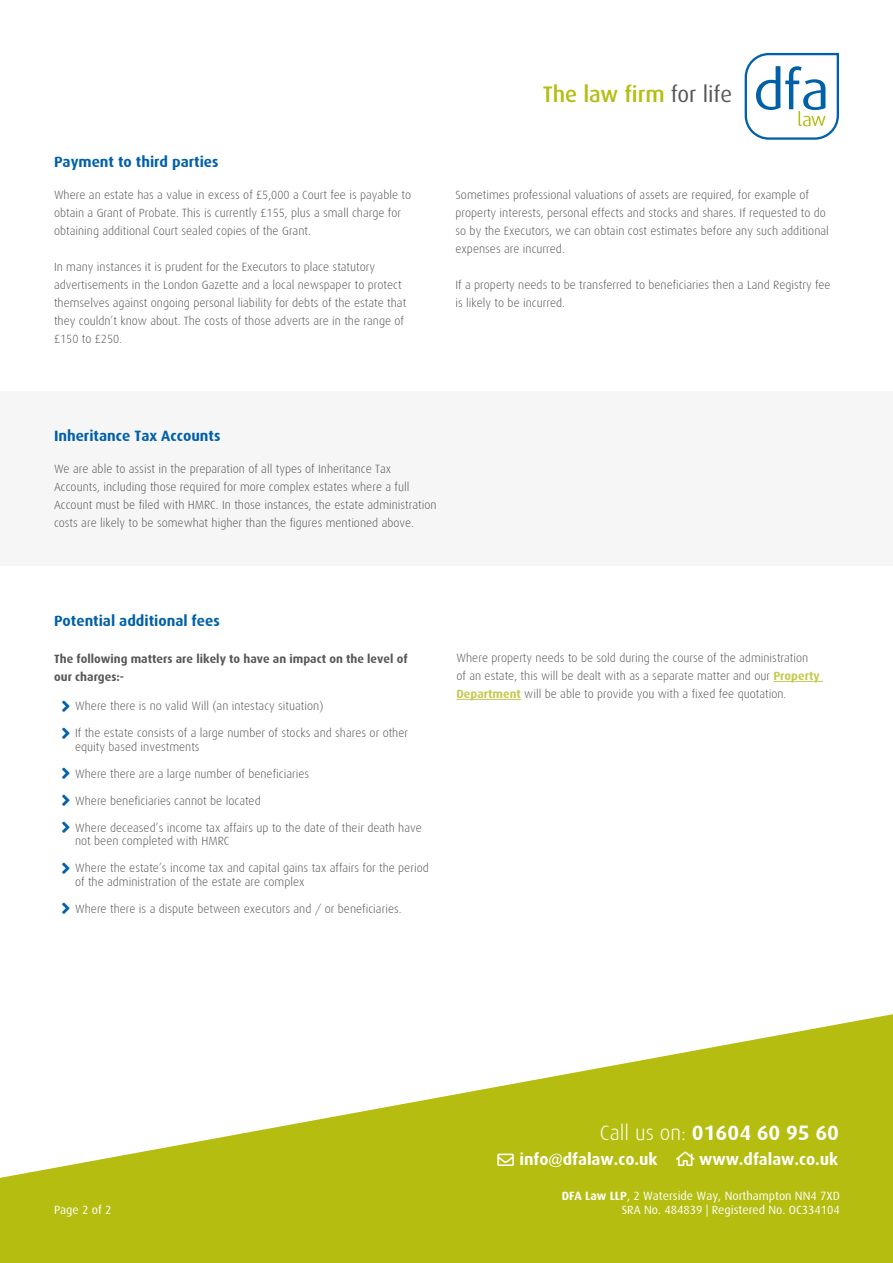
<style>
.page{position:relative;width:893px;height:1263px;background:#fff}
.page>*{position:absolute;margin:0;border:0;box-sizing:border-box;transform-origin:0 0}
.t1{font:500 22.5px "Dax";color:#b4bd10}
.t2{font:700 21px "Dax";color:#fff}
.t3{font:700 16.5px "Dax";color:#fff}
.t4{font:700 15px "Dax";color:#0060a8}
.t5{font:300 12px/18px "Dax";color:#575756}
.t6{font:12px/13.5px "Dax";color:#fff;text-align:right}
.t7{font:700 12px/18px "Dax";color:#575756}
.s1{font-weight:400;color:#575756}
.s2{font-weight:700;color:#c5c94e}
.s3{font-weight:300}
.s4{font-weight:700}
</style>
<div class="page">
<div style="left:0;top:391px;width:893px;height:175px;background:#f6f6f6"></div>
<svg style="left:0;top:1014px;width:893px;height:249px;fill:#b4bd10"></svg>
<svg style="left:745px;top:53px;width:94px;height:87px"></svg>
<hr style="left:773px;top:681px;width:50px;height:1px;background:#c5c94e">
<hr style="left:456px;top:699px;width:65px;height:1px;background:#c5c94e">
<svg style="left:676px;top:1151px;width:19px;height:14px"></svg>
<p class="t4" style="left:54px;top:154px;width:166px">Payment to third parties</p>
<p class="t5" style="left:54px;top:186px;width:359px">Where an estate has a value in excess of £5,000 a Court fee is payable to obtain a Grant of Probate. This is currently £155, plus a small charge for obtaining additional Court sealed copies of the Grant.</p>
<p class="t5" style="left:54px;top:258px;width:354px">In many instances it is prudent for the Executors to place statutory advertisements in the London Gazette and a local newspaper to protect themselves against ongoing personal liability for debts of the estate that they couldn’t know about. The costs of those adverts are in the range of £150 to £250.</p>
<h1 class="t1" style="left:543px;top:82px;width:191px">The law firm <span class="s1">for life</span></h1>
<p class="t5" style="left:455px;top:186px;width:375px">Sometimes professional valuations of assets are required, for example of property interests, personal effects and stocks and shares. If requested to do so by the Executors, we can obtain cost estimates before any such additional expenses are incurred.</p>
<p class="t5" style="left:455px;top:276px;width:377px">If a property needs to be transferred to beneficiaries then a Land Registry fee is likely to be incurred.</p>
<p class="t4" style="left:54px;top:427px;width:168px">Inheritance Tax Accounts</p>
<p class="t5" style="left:54px;top:460px;width:384px">We are able to assist in the preparation of all types of Inheritance Tax Accounts, including those required for more complex estates where a full Account must be filed with HMRC. In those instances, the estate administration costs are likely to be somewhat higher than the figures mentioned above.</p>
<p class="t4" style="left:54px;top:612px;width:167px">Potential additional fees</p>
<p class="t7" style="left:54px;top:650px;width:355px">The following matters are likely to have an impact on the level of our charges:-</p>
<p class="t5" style="left:75px;top:697px;width:250px">Where there is no valid Will (an intestacy situation)</p>
<p class="t5" style="left:75px;top:726px;width:334px;line-height:13.5px">If the estate consists of a large number of stocks and shares or other equity based investments</p>
<p class="t5" style="left:75px;top:764px;width:236px">Where there are a large number of beneficiaries</p>
<p class="t5" style="left:75px;top:791px;width:187px">Where beneficiaries cannot be located</p>
<p class="t5" style="left:75px;top:821px;width:348px;line-height:13.5px">Where deceased’s income tax affairs up to the date of their death have not been completed with HMRC</p>
<p class="t5" style="left:75px;top:861px;width:355px;line-height:13.5px">Where the estate’s income tax and capital gains tax affairs for the period of the administration of the estate are complex</p>
<p class="t5" style="left:75px;top:899px;width:328px">Where there is a dispute between executors and / or beneficiaries.</p>
<p class="t5" style="left:456px;top:649px;width:365px">Where property needs to be sold during the course of the administration of an estate, this will be dealt with as a separate matter and our <span class="s2">Property<br>Department</span> will be able to provide you with a fixed fee quotation.</p>
<p class="t6" style="left:54px;top:1203px;width:59px">Page 2 of 2</p>
<h2 class="t2" style="left:600px;top:1120px;width:241px"><span class="s3">Call us on:</span> 01604 60 95 60</h2>
<h3 class="t3" style="left:497px;top:1150px;width:162px">→ info@dfalaw.co.uk</h3>
<h3 class="t3" style="left:699px;top:1150px;width:141px">www.dfalaw.co.uk</h3>
<p class="t6" style="left:562px;top:1189px;width:280px"><span class="s4">DFA Law LLP</span>, 2 Waterside Way, Northampton NN4 7XD<br>SRA No. 484839 | Registered No. OC334104</p>
</div>
